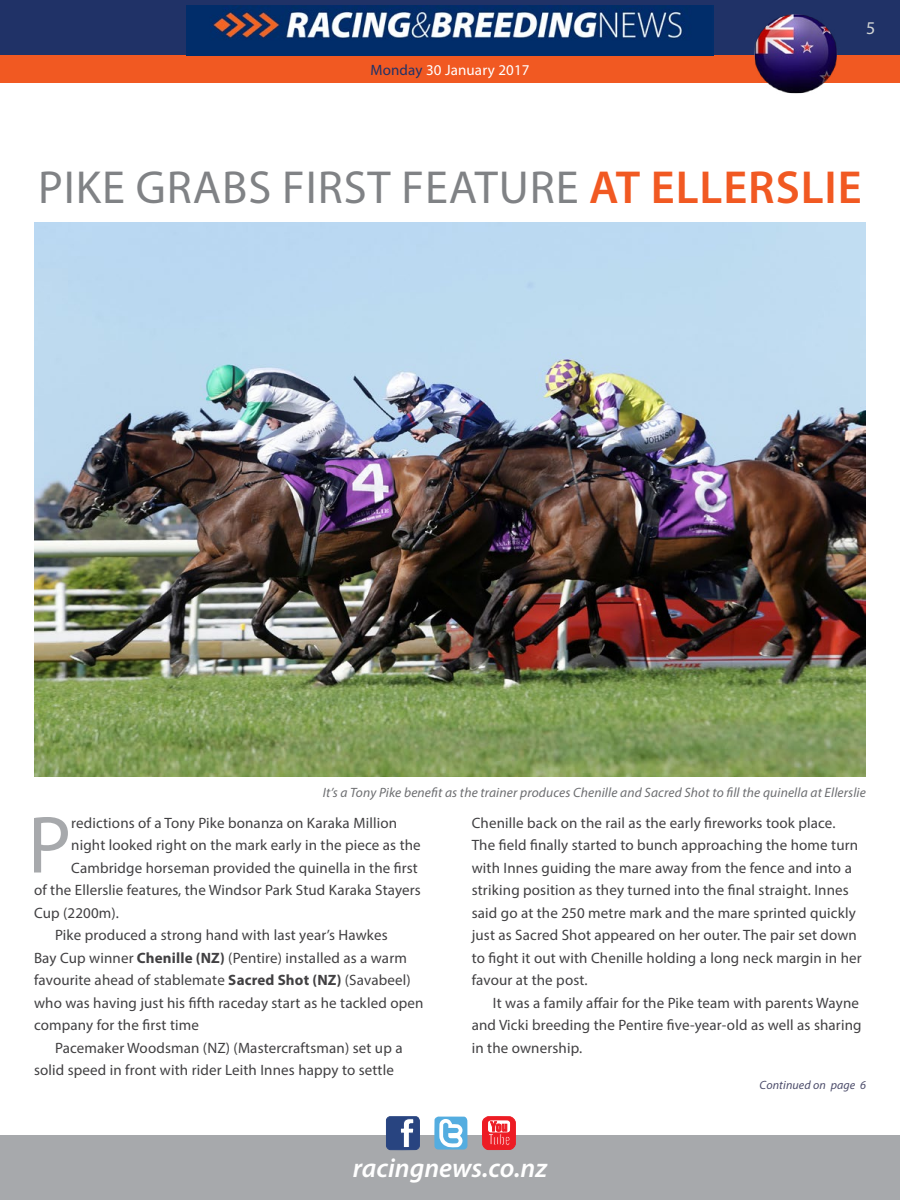
<style>
.page{position:relative;width:900px;height:1200px;background:#fff}
.page>*{position:absolute;margin:0;border:0;box-sizing:border-box;transform-origin:0 0}
.t1{font:81.75px "Myriad Pro";color:#a7a9ac}
.t2{font:46.5px "Myriad Pro";letter-spacing:.02em;color:#808285}
.t3{font:italic 600 27px "Myriad Pro";color:#fff}
.t4{font:18px "Myriad Pro";color:#d1d4d4}
.t5{font:15px/22.5px "Myriad Pro";letter-spacing:.01em;color:#414042}
.t6{font:15px "Myriad Pro";letter-spacing:.01em;color:#fff}
.t7{font:italic 13.5px "Myriad Pro";letter-spacing:.01em;color:#6d6e71}
.t8{font:italic 12px "Myriad Pro";letter-spacing:.01em;color:#4d4d6b}
.s1{color:#203267}
.s2{font-weight:600;color:#f15922}
.s3{font-weight:700}
</style>
<div class="page">
<div style="left:0;top:0;width:900px;height:64px;background:#203267"></div>
<div style="left:0;top:1136px;width:900px;height:64px;background:#a7a9ac"></div>
<svg style="left:386px;top:1117px;width:34px;height:33px"></svg>
<svg style="left:434px;top:1117px;width:33px;height:33px"></svg>
<svg style="left:482px;top:1116px;width:34px;height:34px"></svg>
<div style="left:0;top:56px;width:900px;height:27px;background:#f15922"></div>
<img style="left:187px;top:5px;width:526px;height:50px">
<img style="left:34px;top:222px;width:832px;height:555px">
<img style="left:752px;top:14px;width:88px;height:80px">
<p class="t6" style="left:370px;top:61px;width:161px"><span class="s1">Monday</span> 30 January 2017</p>
<p class="t4" style="left:866px;top:17px;width:11px">5</p>
<h2 class="t2" style="left:38px;top:159px;width:820px">Pike grabs first feature <span class="s2">AT ELLERSLIE</span></h2>
<p class="t7" style="left:323px;top:784px;width:545px">It’s a Tony Pike benefit as the trainer produces Chenille and Sacred Shot to fill the quinella at Ellerslie</p>
<p class="t5" style="left:472px;top:811px;width:391px">Chenille back on the rail as the early fireworks took place.<br>The field finally started to bunch approaching the home turn with I nnes guiding the mare away from the fence and into a striking position as they turned into the final straight. I nnes said go at the 250 metre mark and the mare sprinted quickly just as Sacred Shot appeared on her outer. The pair set down to fight it out with Chenille holding a long neck margin in her favour at the post.</p>
<p class="t5" style="left:472px;top:991px;width:391px;text-indent:21px">It was a family affair for the Pike team with parents Wayne and Vicki breeding the Pentire five-year-old as well as sharing in the ownership.</p>
<h1 class="t1" style="left:28px;top:795px;width:35px">P</h1>
<p class="t5" style="left:71px;top:811px;width:327px">redictions of a Tony Pike bonanza on Karaka Million</p>
<p class="t5" style="left:71px;top:833px;width:351px">night looked right on the mark early in the piece as the</p>
<p class="t5" style="left:71px;top:856px;width:348px">Cambridge horseman provided the quinella in the first</p>
<p class="t5" style="left:34px;top:878px;width:388px">of the Ellerslie features, the Windsor Park Stud Karaka Stayers</p>
<p class="t5" style="left:34px;top:901px;width:87px">Cup (2200m).</p>
<p class="t5" style="left:55px;top:923px;width:334px">Pike produced a strong hand with last year’s Hawkes</p>
<p class="t5" style="left:34px;top:946px;width:374px">Bay Cup winner <span class="s3">Chenille (NZ)</span> (Pentire) installed as a warm</p>
<p class="t5" style="left:34px;top:968px;width:378px">favourite ahead of stablemate <span class="s3">Sacred Shot (NZ)</span> (Savabeel)</p>
<p class="t5" style="left:34px;top:991px;width:391px">who was having just his fifth raceday start as he tackled open</p>
<p class="t5" style="left:34px;top:1013px;width:166px">company for the first time</p>
<p class="t5" style="left:55px;top:1036px;width:349px">Pacemaker Woodsman (NZ) (Mastercraftsman) set up a</p>
<p class="t5" style="left:34px;top:1058px;width:361px">solid speed in front with rider Leith I nnes happy to settle</p>
<h3 class="t3" style="left:353px;top:1150px;width:196px">racingnews.co.nz</h3>
<p class="t8" style="left:760px;top:1077px;width:108px">Continued on page 6</p>
</div>
